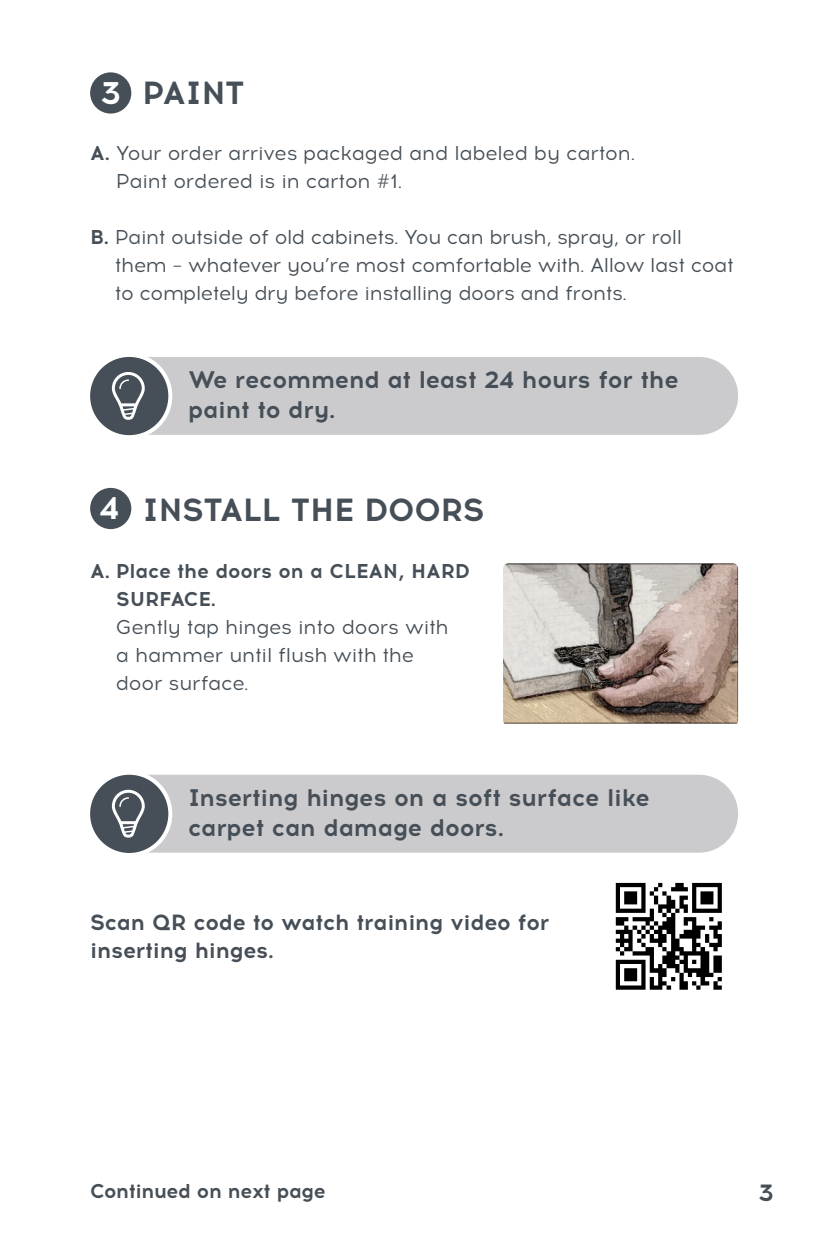
<style>
.page{position:relative;width:828px;height:1260px;background:#fff}
.page>*{position:absolute;margin:0;border:0;box-sizing:border-box;transform-origin:0 0}
.t1{font:700 32px "Acrom";letter-spacing:-.01em;color:#464f57}
.t2{font:700 32px "Acrom";color:#fff}
.t3{font:700 24px/30px "Acrom";letter-spacing:-.01em;color:#464f57}
.t4{font:700 22px/28px "Acrom";letter-spacing:-.01em;color:#464f57}
.t5{font:20px/28px "Acrom";letter-spacing:-.02em;color:#464f57}
.t6{font:700 20px "Acrom";letter-spacing:-.02em;color:#464f57}
.s1{font-weight:700}
</style>
<div class="page">
<div style="left:90px;top:775px;width:648px;height:78px;background:#cbcacd;border-radius:39px"></div>
<div style="left:88px;top:773px;width:82px;height:82px;background:#464f57;border-radius:50%"></div>
<div style="left:86px;top:771px;width:86px;height:86px;border:4px solid #fff;border-radius:50%"></div>
<svg style="left:112px;top:790px;width:33px;height:48px"></svg>
<div style="left:90px;top:357px;width:648px;height:78px;background:#cbcacd;border-radius:39px"></div>
<div style="left:88px;top:355px;width:82px;height:82px;background:#464f57;border-radius:50%"></div>
<div style="left:86px;top:353px;width:86px;height:86px;border:4px solid #fff;border-radius:50%"></div>
<svg style="left:112px;top:372px;width:33px;height:48px"></svg>
<div style="left:90px;top:72px;width:41px;height:42px;background:#464f57;border-radius:50%"></div>
<div style="left:90px;top:488px;width:41px;height:41px;background:#464f57;border-radius:50%"></div>
<img style="left:615px;top:882px;width:107px;height:108px">
<img style="left:503px;top:563px;width:235px;height:161px">
<p class="t2" style="left:100px;top:70px;width:22px">3</p>
<p class="t1" style="left:142px;top:70px;width:104px">PAINT</p>
<p class="t5" style="left:116px;top:139px;width:521px;text-indent:-26px"><span class="s1">A.</span> Your order arrives packaged and labeled by carton.<br>Paint ordered is in carton #1.</p>
<p class="t5" style="left:115px;top:223px;width:620px;text-indent:-25px"><span class="s1">B.</span> Paint outside of old cabinets. You can brush, spray, or roll them – whatever you’re most comfortable with. Allow last coat to completely dry before installing doors and fronts.</p>
<p class="t3" style="left:188px;top:365px;width:492px">We recommend at least 24 hours for the paint to dry.</p>
<p class="t2" style="left:99px;top:485px;width:22px">4</p>
<p class="t1" style="left:142px;top:487px;width:344px">INSTALL THE DOORS</p>
<p class="t5" style="left:116px;top:558px;width:356px;text-indent:-26px"><span class="s1">A. Place the doors on a CLEAN, HARD<br>SURFACE.<br></span>Gently tap hinges into doors with<br>a hammer until flush with the<br>door surface.</p>
<p class="t3" style="left:188px;top:783px;width:463px">Inserting hinges on a soft surface like carpet can damage doors.</p>
<p class="t4" style="left:90px;top:908px;width:461px">Scan QR code to watch training video for inserting hinges.</p>
<p class="t6" style="left:90px;top:1177px;width:237px">Continued on next page</p>
<p class="t3" style="left:758px;top:1178px;width:17px">3</p>
</div>
